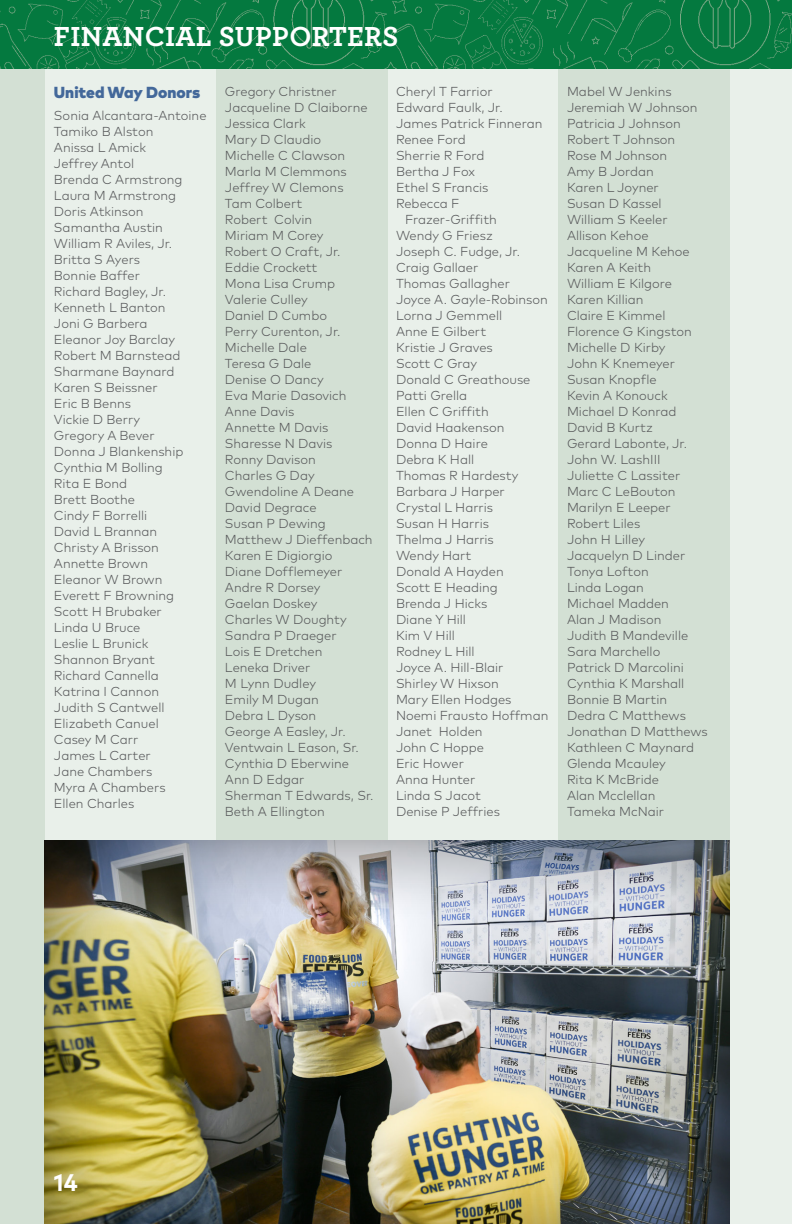
<style>
.page{position:relative;width:792px;height:1224px;background:#e9f0ea}
.page>*{position:absolute;margin:0;border:0;box-sizing:border-box;transform-origin:0 0}
.t1{font:700 29px "Archer";letter-spacing:.01em;color:#fff}
.t2{font:700 24px "Mark Pro";color:#fff}
.t3{font:900 16px "Mark Pro";color:#43689a}
.t4{font:300 13px/16px "Mark Pro";color:#57585a}
</style>
<div class="page">
<div style="left:558px;top:0;width:171px;height:1224px;background:#d3e0d4"></div>
<div style="left:216px;top:0;width:171px;height:1224px;background:#d3e0d4"></div>
<div style="left:0;top:0;width:45px;height:1224px;background:#d3e0d4"></div>
<div style="left:44px;top:839px;width:688px;height:385px;background:#010101;opacity:.5"></div>
<img style="left:0;top:0;width:792px;height:68px">
<h1 class="t1" style="left:54px;top:13px;width:346px">FINANCIAL SUPPORTERS</h1>
<p class="t3" style="left:54px;top:80px;width:148px">United Way Donors</p>
<p class="t4" style="left:54px;top:107px;width:154px">Sonia Alcantara-Antoine<br>Tamiko B Alston<br>Anissa L Amick<br>Jeffrey Antol<br>Brenda C Armstrong<br>Laura M Armstrong<br>Doris Atkinson<br>Samantha Austin<br>William R Aviles, Jr.<br>Britta S Ayers<br>Bonnie Baffer<br>Richard Bagley, Jr.<br>Kenneth L Banton<br>Joni G Barbera<br>Eleanor Joy Barclay<br>Robert M Barnstead<br>Sharmane Baynard<br>Karen S Beissner<br>Eric B Benns<br>Vickie D Berry<br>Gregory A Bever<br>Donna J Blankenship<br>Cynthia M Bolling<br>Rita E Bond<br>Brett Boothe<br>Cindy F Borrelli<br>David L Brannan<br>Christy A Brisson<br>Annette Brown<br>Eleanor W Brown<br>Everett F Browning<br>Scott H Brubaker<br>Linda U Bruce<br>Leslie L Brunick<br>Shannon Bryant<br>Richard Cannella<br>Katrina I Cannon<br>Judith S Cantwell<br>Elizabeth Canuel<br>Casey M Carr<br>James L Carter<br>Jane Chambers<br>Myra A Chambers<br>Ellen Charles</p>
<p class="t4" style="left:225px;top:83px;width:150px">Gregory Christner<br>Jacqueline D Claiborne<br>Jessica Clark<br>Mary D Claudio<br>Michelle C Clawson<br>Marla M Clemmons<br>Jeffrey W Clemons<br>Tam Colbert<br>Robert Colvin<br>Miriam M Corey<br>Robert O Craft, Jr.<br>Eddie Crockett<br>Mona Lisa Crump<br>Valerie Culley<br>Daniel D Cumbo<br>Perry Curenton, Jr.<br>Michelle Dale<br>Teresa G Dale<br>Denise O Dancy<br>Eva Marie Dasovich<br>Anne Davis<br>Annette M Davis<br>Sharesse N Davis<br>Ronny Davison<br>Charles G Day<br>Gwendoline A Deane<br>David Degrace<br>Susan P Dewing<br>Matthew J Dieffenbach<br>Karen E Digiorgio<br>Diane Dofflemeyer<br>Andre R Dorsey<br>Gaelan Doskey<br>Charles W Doughty<br>Sandra P Draeger<br>Lois E Dretchen<br>Leneka Driver<br>M Lynn Dudley<br>Emily M Dugan<br>Debra L Dyson<br>George A Easley, Jr.<br>Ventwain L Eason, Sr.<br>Cynthia D Eberwine<br>Ann D Edgar<br>Sherman T Edwards, Sr.<br>Beth A Ellington</p>
<p class="t4" style="left:396px;top:83px;width:98px">Cheryl T Farrior</p>
<p class="t4" style="left:396px;top:99px;width:108px">Edward Faulk, Jr.</p>
<p class="t4" style="left:396px;top:115px;width:148px">James Patrick Finneran</p>
<p class="t4" style="left:396px;top:131px;width:71px">Renee Ford</p>
<p class="t4" style="left:396px;top:147px;width:90px">Sherrie R Ford</p>
<p class="t4" style="left:396px;top:163px;width:80px">Bertha J Fox</p>
<p class="t4" style="left:396px;top:179px;width:94px">Ethel S Francis</p>
<p class="t4" style="left:396px;top:195px;width:65px">Rebecca F</p>
<p class="t4" style="left:405px;top:210px;width:93px">Frazer-Griffith</p>
<p class="t4" style="left:396px;top:226px;width:98px">Wendy G Friesz</p>
<p class="t4" style="left:396px;top:242px;width:126px">Joseph C. Fudge, Jr.</p>
<p class="t4" style="left:396px;top:258px;width:84px">Craig Gallaer</p>
<p class="t4" style="left:396px;top:274px;width:116px">Thomas Gallagher</p>
<p class="t4" style="left:396px;top:290px;width:153px">Joyce A. Gayle-Robinson</p>
<p class="t4" style="left:396px;top:306px;width:108px">Lorna J Gemmell</p>
<p class="t4" style="left:396px;top:322px;width:92px">Anne E Gilbert</p>
<p class="t4" style="left:396px;top:338px;width:98px">Kristie J Graves</p>
<p class="t4" style="left:396px;top:354px;width:83px">Scott C Gray</p>
<p class="t4" style="left:396px;top:370px;width:136px">Donald C Greathouse</p>
<p class="t4" style="left:396px;top:386px;width:73px">Patti Grella</p>
<p class="t4" style="left:396px;top:402px;width:94px">Ellen C Griffith</p>
<p class="t4" style="left:396px;top:418px;width:110px">David Haakenson</p>
<p class="t4" style="left:396px;top:434px;width:93px">Donna D Haire</p>
<p class="t4" style="left:396px;top:450px;width:80px">Debra K Hall</p>
<p class="t4" style="left:396px;top:466px;width:124px">Thomas R Hardesty</p>
<p class="t4" style="left:396px;top:482px;width:110px">Barbara J Harper</p>
<p class="t4" style="left:396px;top:498px;width:99px">Crystal L Harris</p>
<p class="t4" style="left:396px;top:514px;width:95px">Susan H Harris</p>
<p class="t4" style="left:396px;top:530px;width:99px">Thelma J Harris</p>
<p class="t4" style="left:396px;top:546px;width:77px">Wendy Hart</p>
<p class="t4" style="left:396px;top:562px;width:109px">Donald A Hayden</p>
<p class="t4" style="left:396px;top:578px;width:103px">Scott E Heading</p>
<p class="t4" style="left:396px;top:594px;width:93px">Brenda J Hicks</p>
<p class="t4" style="left:396px;top:610px;width:71px">Diane Y Hill</p>
<p class="t4" style="left:396px;top:626px;width:60px">Kim V Hill</p>
<p class="t4" style="left:396px;top:642px;width:80px">Rodney L Hill</p>
<p class="t4" style="left:396px;top:658px;width:109px">Joyce A. Hill-Blair</p>
<p class="t4" style="left:396px;top:674px;width:104px">Shirley W Hixson</p>
<p class="t4" style="left:396px;top:690px;width:117px">Mary Ellen Hodges</p>
<p class="t4" style="left:396px;top:706px;width:154px">Noemi Frausto Hoffman</p>
<p class="t4" style="left:396px;top:722px;width:88px">Janet Holden</p>
<p class="t4" style="left:396px;top:738px;width:90px">John C Hoppe</p>
<p class="t4" style="left:396px;top:754px;width:70px">Eric Hower</p>
<p class="t4" style="left:396px;top:770px;width:81px">Anna Hunter</p>
<p class="t4" style="left:396px;top:786px;width:86px">Linda S Jacot</p>
<p class="t4" style="left:396px;top:802px;width:106px">Denise P Jeffries</p>
<p class="t4" style="left:567px;top:82px;width:142px">Mabel W Jenkins<br>Jeremiah W Johnson<br>Patricia J Johnson<br>Robert T Johnson<br>Rose M Johnson<br>Amy B Jordan<br>Karen L Joyner<br>Susan D Kassel<br>William S Keeler<br>Allison Kehoe<br>Jacqueline M Kehoe<br>Karen A Keith<br>William E Kilgore<br>Karen Killian<br>Claire E Kimmel<br>Florence G Kingston<br>Michelle D Kirby<br>John K Knemeyer<br>Susan Knopfle<br>Kevin A Konouck<br>Michael D Konrad<br>David B Kurtz<br>Gerard Labonte, Jr.<br>John W. LashIII<br>Juliette C Lassiter<br>Marc C LeBouton<br>Marilyn E Leeper<br>Robert Liles<br>John H Lilley<br>Jacquelyn D Linder<br>Tonya Lofton<br>Linda Logan<br>Michael Madden<br>Alan J Madison<br>Judith B Mandeville<br>Sara Marchello<br>Patrick D Marcolini<br>Cynthia K Marshall<br>Bonnie B Martin<br>Dedra C Matthews<br>Jonathan D Matthews<br>Kathleen C Maynard<br>Glenda Mcauley<br>Rita K McBride<br>Alan Mcclellan<br>Tameka McNair</p>
<h2 class="t2" style="left:54px;top:1164px;width:25px">14</h2>
</div>
